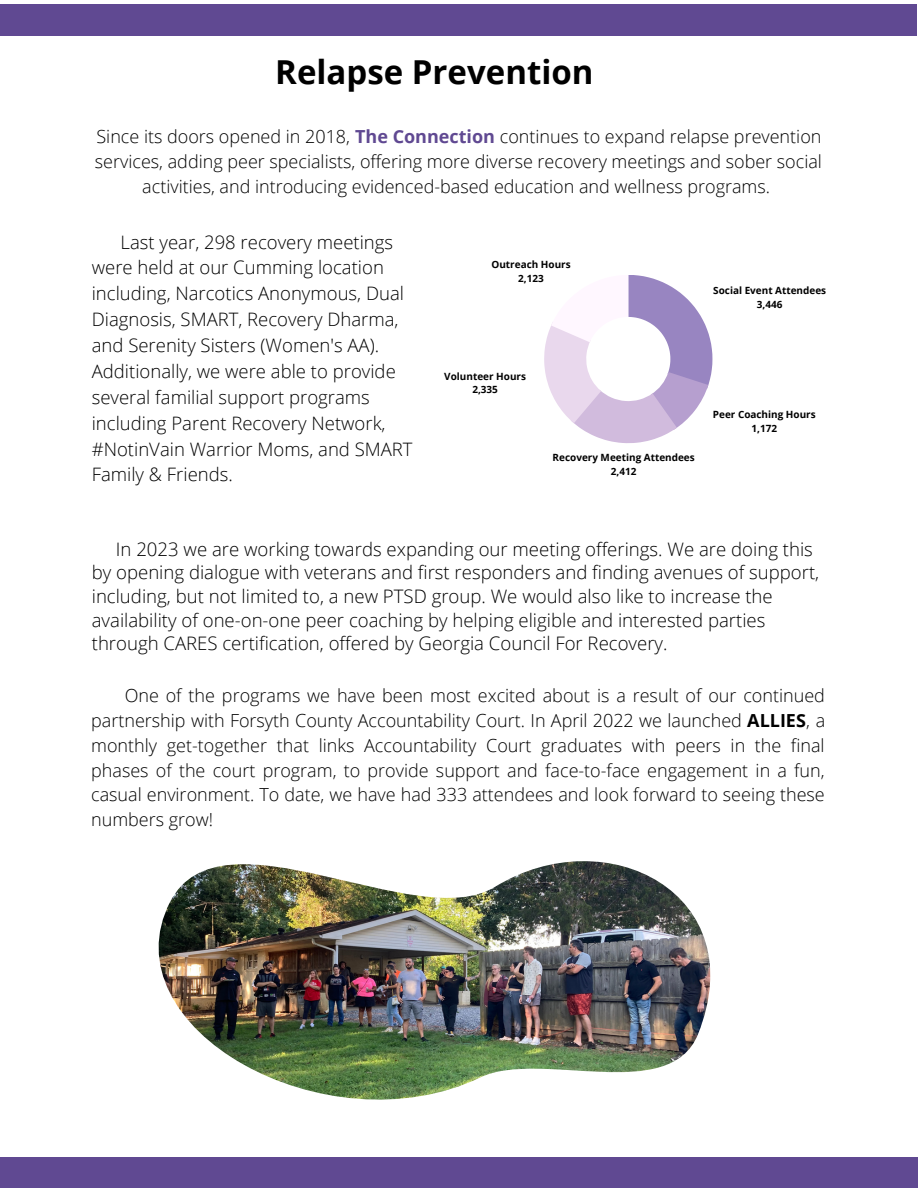
<style>
.page{position:relative;width:918px;height:1188px;background:#fff}
.page>*{position:absolute;margin:0;border:0;box-sizing:border-box;transform-origin:0 0}
.t1{font:700 33px "Open Sans";color:#000}
.t2{font:300 18.6px/25.8px "Open Sans";color:#000}
.t3{font:300 18px/24.8px "Open Sans";color:#000;text-align:justify}
.t4{font:700 9.9px/13.8px "Open Sans";color:#000;text-align:center}
.s1{font-weight:700;color:#604992}
.s2{font-weight:700}
</style>
<div class="page">
<svg style="left:544px;top:275px;width:168px;height:168px"></svg>
<img style="left:159px;top:861px;width:551px;height:238px">
<div style="left:0;top:5px;width:917px;height:30px;background:#604992"></div>
<div style="left:0;top:1157px;width:917px;height:31px;background:#604992"></div>
<h1 class="t1" style="left:275px;top:49px;width:320px">Relapse Prevention</h1>
<p class="t3" style="left:95px;top:124px;width:729px;text-align:center">Since its doors opened in 2018, <span class="s1">The Connection</span> continues to expand relapse prevention services, adding peer specialists, offering more diverse recovery meetings and sober social activities, and introducing evidenced-based education and wellness programs.</p>
<p class="t2" style="left:92px;top:228px;width:322px;text-indent:29px">Last year, 298 recovery meetings were held at our Cumming location including, Narcotics Anonymous, Dual Diagnosis, SMART, Recovery Dharma, and Serenity Sisters (Women's AA).<br>Additionally, we were able to provide several familial support programs including Parent Recovery Network, #NotinVain Warrior Moms, and SMART Family &amp; Friends.</p>
<p class="t4" style="left:491px;top:257px;width:81px">Outreach Hours<br>2,123</p>
<p class="t4" style="left:713px;top:283px;width:114px">Social Event Attendees<br>3,446</p>
<p class="t4" style="left:444px;top:369px;width:83px">Volunteer Hours<br>2,335</p>
<p class="t4" style="left:553px;top:450px;width:144px">Recovery Meeting Attendees<br>2,412</p>
<p class="t4" style="left:713px;top:407px;width:104px">Peer Coaching Hours<br>1,172</p>
<p class="t2" style="left:92px;top:537px;width:729px;line-height:23.7px;text-indent:24px">In 2023 we are working towards expanding our meeting offerings. We are doing this by opening dialogue with veterans and first responders and finding avenues of support, including, but not limited to, a new PTSD group. We would also like to increase the availability of one-on-one peer coaching by helping eligible and interested parties through CARES certification, offered by Georgia Council For Recovery.</p>
<p class="t3" style="left:91px;top:683px;width:736px;text-indent:34px">One of the programs we have been most excited about is a result of our continued partnership with Forsyth County Accountability Court. In April 2022 we launched <span class="s2">ALLIES</span>, a monthly get-together that links Accountability Court graduates with peers in the final phases of the court program, to provide support and face-to-face engagement in a fun, casual environment. To date, we have had 333 attendees and look forward to seeing these numbers grow!</p>
</div>
